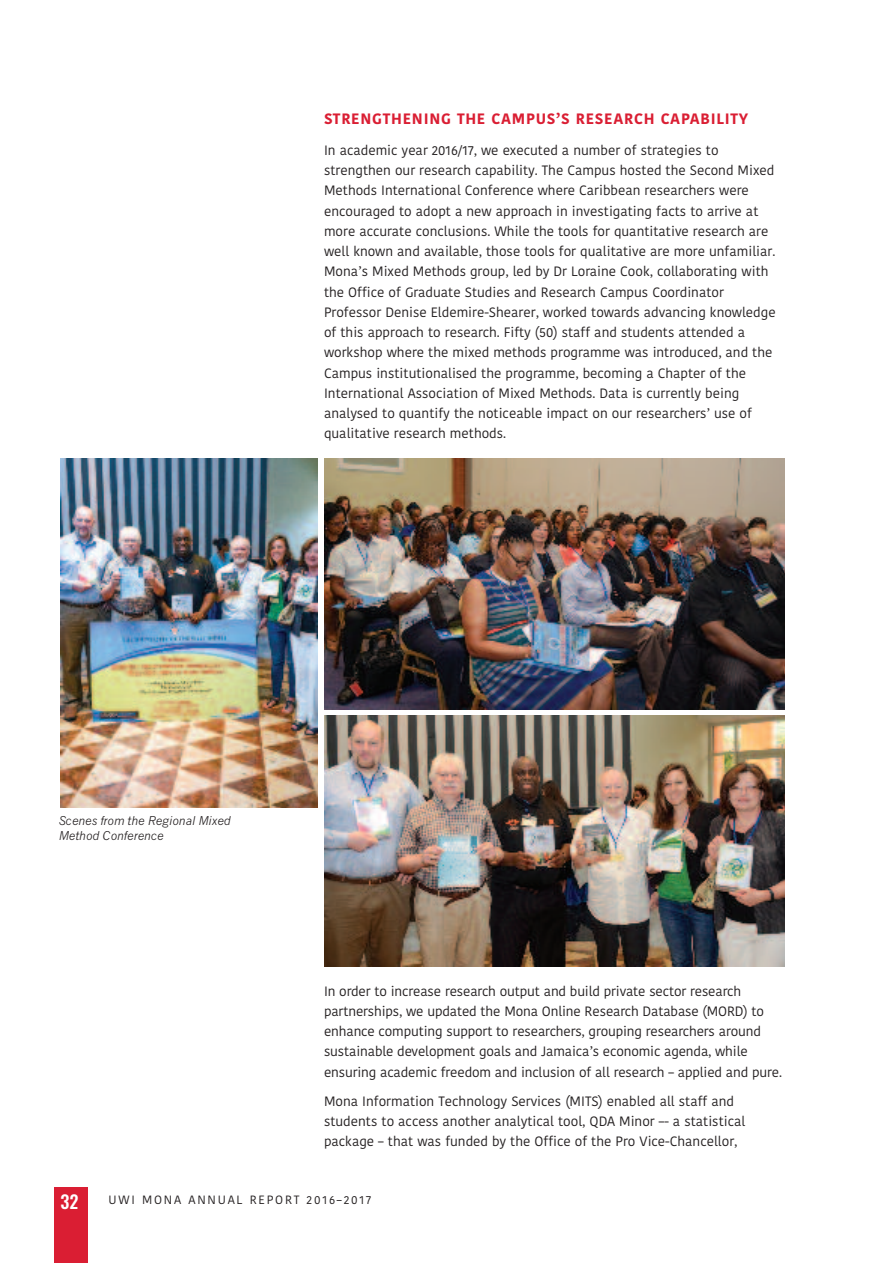
<style>
.page{position:relative;width:893px;height:1263px;background:#fff}
.page>*{position:absolute;margin:0;border:0;box-sizing:border-box;transform-origin:0 0}
.t1{font:500 18px "Oswald";color:#fff}
.t2{font:700 15px "Kohinoor Telugu";letter-spacing:.05em;color:#da1e33}
.t3{font:13.5px/20.2px "Kohinoor Telugu";color:#231f20}
.t4{font:italic 12px/15px "News Gothic";color:#231f20}
.t5{font:12px "Kohinoor Telugu";letter-spacing:.15em;color:#231f20}
</style>
<div class="page">
<div style="left:54px;top:1187px;width:34px;height:76px;background:#da1e33"></div>
<img style="left:324px;top:458px;width:461px;height:252px">
<img style="left:324px;top:715px;width:461px;height:252px">
<img style="left:60px;top:458px;width:257px;height:350px">
<p class="t2" style="left:324px;top:112px;width:426px">STRENGTHENING THE CAMPUS’S RESEARCH CAPABILITY</p>
<p class="t3" style="left:324px;top:141px;width:453px">In academic year 2016/17, we executed a number of strategies to strengthen our research capability. The Campus hosted the Second Mixed Methods International Conference where Caribbean researchers were encouraged to adopt a new approach in investigating facts to arrive at more accurate conclusions. While the tools for quantitative research are well known and available, those tools for qualitative are more unfamiliar.<br>Mona’s Mixed Methods group, led by Dr Loraine Cook, collaborating with the Office of Graduate Studies and Research Campus Coordinator Professor Denise Eldemire-Shearer, worked towards advancing knowledge of this approach to research. Fifty (50) staff and students attended a workshop where the mixed methods programme was introduced, and the Campus institutionalised the programme, becoming a Chapter of the International Association of Mixed Methods. Data is currently being analysed to quantify the noticeable impact on our researchers’ use of qualitative research methods.</p>
<p class="t4" style="left:59px;top:813px;width:173px">Scenes from the Regional Mixed<br>Method Conference</p>
<p class="t3" style="left:324px;top:982px;width:459px">In order to increase research output and build private sector research partnerships, we updated the Mona Online Research Database (MORD) to enhance computing support to researchers, grouping researchers around sustainable development goals and Jamaica’s economic agenda, while ensuring academic freedom and inclusion of all research – applied and pure.</p>
<p class="t3" style="left:324px;top:1091px;width:423px">Mona Information Technology Services (MITS) enabled all staff and students to access another analytical tool, QDA Minor –- a statistical package – that was funded by the Office of the Pro Vice-Chancellor,</p>
<h1 class="t1" style="left:61px;top:1192px;width:19px">32</h1>
<p class="t5" style="left:109px;top:1194px;width:264px">UWI MONA ANNUAL REPORT 2016–2017</p>
</div>
